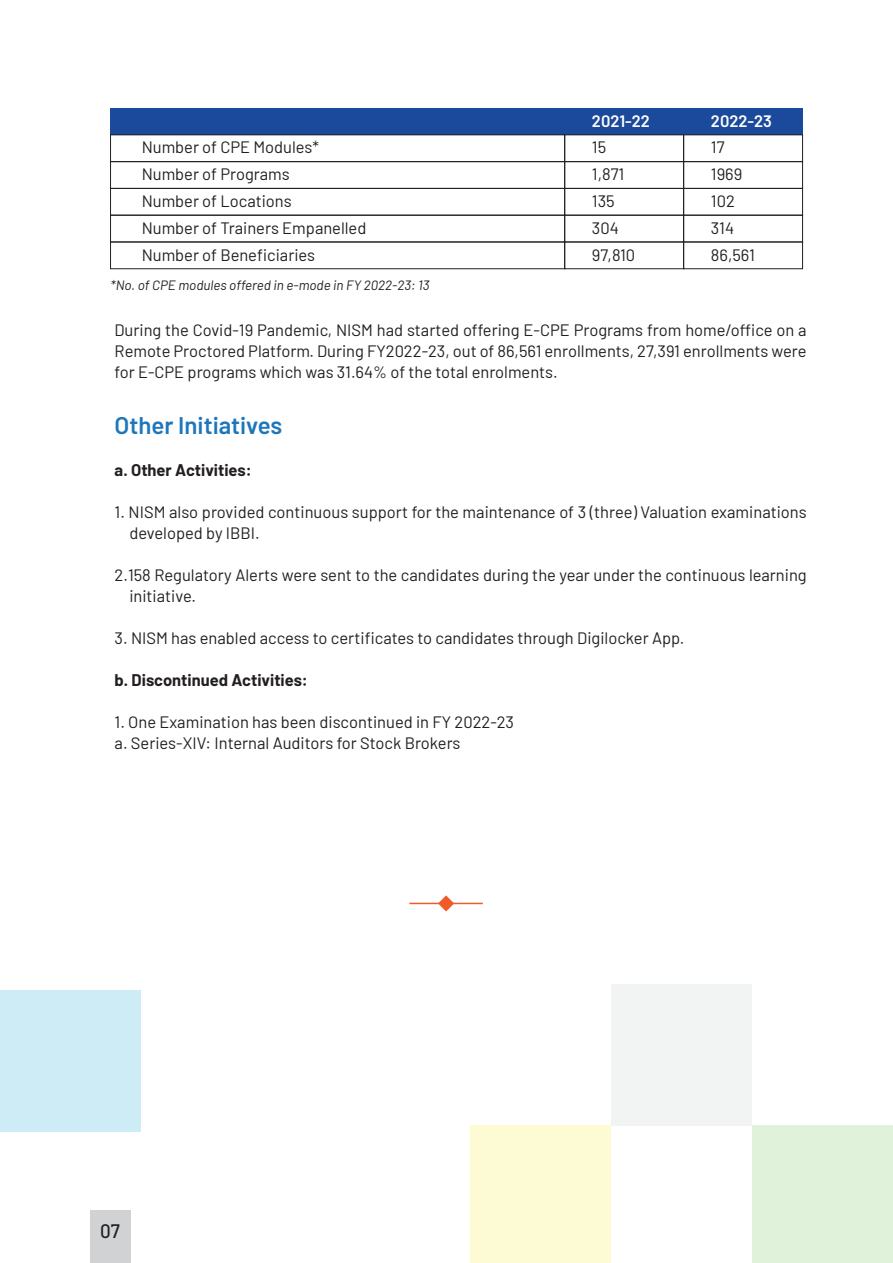
<style>
.page{position:relative;width:893px;height:1263px;background:#fff}
.page>*{position:absolute;margin:0;border:0;box-sizing:border-box;transform-origin:0 0}
.t1{font:600 24px "Barlow";color:#1d76bb}
.t2{font:500 19.5px "Barlow";color:#231f20}
.t3{font:16.5px/27px "Barlow";color:#231f20}
.t4{font:700 16.5px "Barlow";color:#231f20}
.t5{font:600 16.5px "Barlow";color:#fff}
.t6{font:italic 13.5px "Barlow";color:#231f20}
</style>
<div class="page">
<div style="left:90px;top:1211px;width:40px;height:52px;background:#d1d2d3"></div>
<div style="left:111px;top:108px;width:454px;height:27px;background:#1b499b"></div>
<div style="left:110px;top:134px;width:455px;height:28px;border:1px solid #231f20"></div>
<div style="left:110px;top:161px;width:455px;height:28px;border:1px solid #231f20"></div>
<div style="left:110px;top:188px;width:455px;height:28px;border:1px solid #231f20"></div>
<div style="left:110px;top:215px;width:455px;height:27px;border:1px solid #231f20"></div>
<div style="left:110px;top:242px;width:455px;height:27px;border:1px solid #231f20"></div>
<div style="left:565px;top:108px;width:119px;height:27px;background:#1b499b"></div>
<div style="left:564px;top:134px;width:120px;height:28px;border:1px solid #231f20"></div>
<div style="left:564px;top:161px;width:120px;height:28px;border:1px solid #231f20"></div>
<div style="left:564px;top:188px;width:120px;height:28px;border:1px solid #231f20"></div>
<div style="left:564px;top:215px;width:120px;height:27px;border:1px solid #231f20"></div>
<div style="left:564px;top:242px;width:120px;height:27px;border:1px solid #231f20"></div>
<div style="left:684px;top:108px;width:119px;height:27px;background:#1b499b"></div>
<div style="left:683px;top:134px;width:120px;height:28px;border:1px solid #231f20"></div>
<div style="left:683px;top:161px;width:120px;height:28px;border:1px solid #231f20"></div>
<div style="left:683px;top:188px;width:120px;height:28px;border:1px solid #231f20"></div>
<div style="left:683px;top:215px;width:120px;height:27px;border:1px solid #231f20"></div>
<div style="left:683px;top:242px;width:120px;height:27px;border:1px solid #231f20"></div>
<svg style="left:438px;top:895px;width:16px;height:16px"></svg>
<hr style="left:409px;top:903px;width:74px;height:1px;background:#f15a29">
<div style="left:611px;top:984px;width:141px;height:141px;background:#f2f3f3"></div>
<div style="left:0;top:990px;width:141px;height:141px;background:#cdecf5"></div>
<div style="left:470px;top:1125px;width:141px;height:138px;background:#fdfbd4"></div>
<div style="left:752px;top:1125px;width:141px;height:138px;background:#e1f2da"></div>
<p class="t5" style="left:592px;top:109px;width:60px">2021-22</p>
<p class="t3" style="left:142px;top:132px;width:226px">Number of CPE Modules*<br>Number of Programs<br>Number of Locations<br>Number of Trainers Empanelled<br>Number of Beneficiaries</p>
<p class="t3" style="left:592px;top:132px;width:45px">15<br>1,871<br>135<br>304<br>97,810</p>
<p class="t5" style="left:711px;top:109px;width:62px">2022-23</p>
<p class="t3" style="left:711px;top:132px;width:45px">17<br>1969<br>102<br>314<br>86,561</p>
<p class="t6" style="left:111px;top:275px;width:320px">*No. of CPE modules offered in e-mode in FY 2022-23: 13</p>
<p class="t3" style="left:115px;top:318px;width:694px;line-height:21px;text-align:justify">During the Covid-19 Pandemic, NISM had started offering E-CPE Programs from home/office on a Remote Proctored Platform. During FY2022-23, out of 86,561 enrollments, 27,391 enrollments were for E-CPE programs which was 31.64% of the total enrolments.</p>
<h1 class="t1" style="left:115px;top:407px;width:169px">Other Initiatives</h1>
<p class="t4" style="left:115px;top:458px;width:139px">a. Other Activities:</p>
<p class="t3" style="left:129px;top:500px;width:679px;line-height:21px;text-indent:-15px">1. NISM also provided continuous support for the maintenance of 3 (three) Valuation examinations developed by IBBI.</p>
<p class="t3" style="left:129px;top:563px;width:679px;line-height:21px;text-indent:-15px">2.158 Regulatory Alerts were sent to the candidates during the year under the continuous learning initiative.</p>
<p class="t3" style="left:115px;top:623px;width:571px">3. NISM has enabled access to certificates to candidates through Digilocker App.</p>
<p class="t4" style="left:115px;top:668px;width:195px">b. Discontinued Activities:</p>
<p class="t3" style="left:115px;top:710px;width:401px;line-height:21px">1. One Examination has been discontinued in FY 2022-23 a. Series-XIV: Internal Auditors for Stock Brokers</p>
<p class="t2" style="left:100px;top:1216px;width:21px">07</p>
</div>
